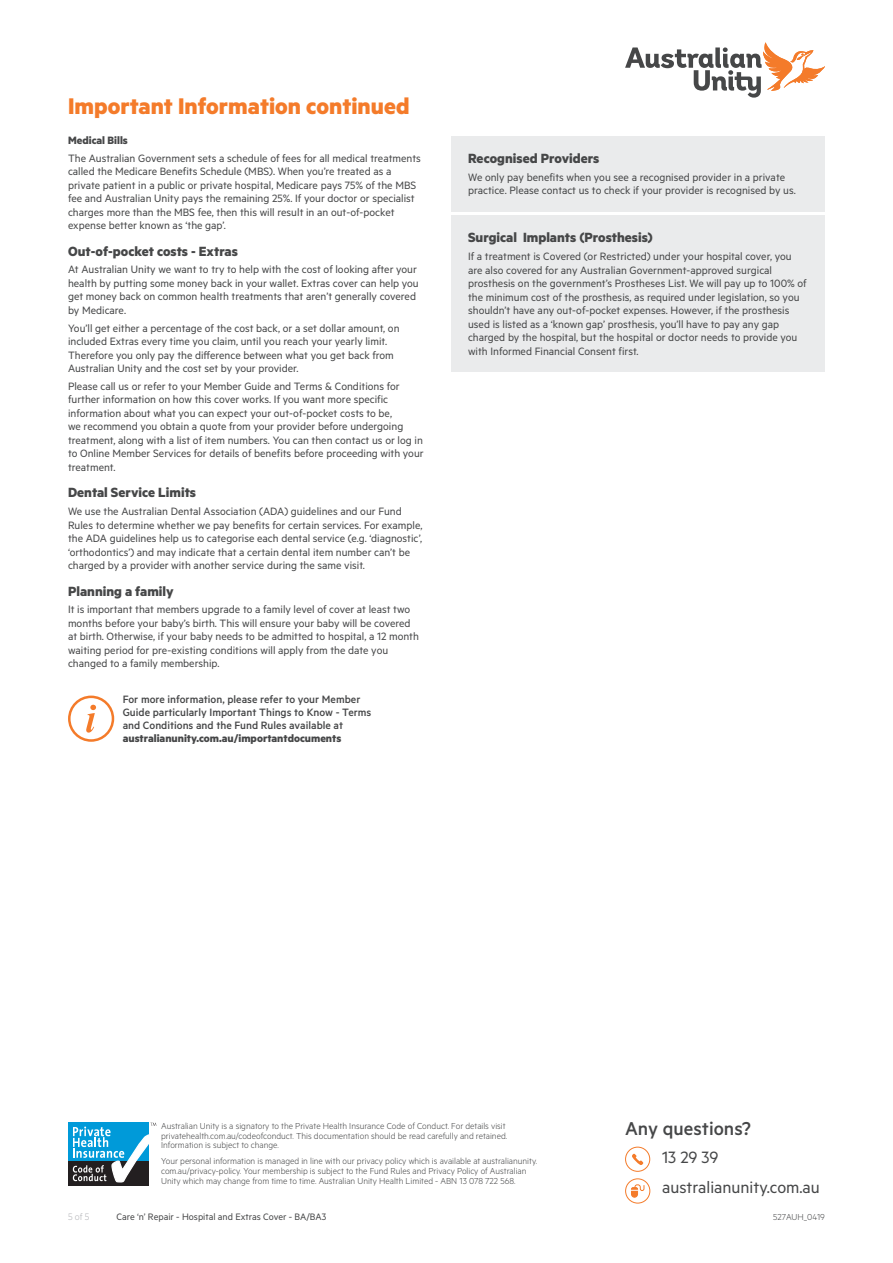
<style>
.page{position:relative;width:893px;height:1263px;background:#fff}
.page>*{position:absolute;margin:0;border:0;box-sizing:border-box;transform-origin:0 0}
.Important_Info_-_Ora{font:700 25.5px "Metric";color:#f47b2a}
.t1{font:500 21px "Metric";color:#464748}
.t2{font:18.45px/30.2px "Metric";color:#464748}
.Important_Info_-_Gre{font:700 15px "Metric";color:#464748}
.Important_Info_-_Bod{font:12px/13.5px "Metric";color:#464748}
.More_Info_Pullout{font:500 12px/12.9px "Metric";color:#464748}
.Important_Info_-_Gre-2{font:700 12px "Metric";color:#464748}
.t3{font:10.5px "Metric";color:#464748}
.t4{font:300 10.5px "Metric";color:#b2b3b7}
.t5{font:300 9.75px/9.8px "Metric";color:#464748}
.s1{font-weight:700}
</style>
<div class="page">
<div style="left:625px;top:1146px;width:25px;height:26px;border:1px solid #f47b2a;border-radius:50%"></div>
<div style="left:625px;top:1178px;width:25px;height:25px;border:1px solid #f47b2a;border-radius:50%"></div>
<svg style="left:631px;top:1184px;width:14px;height:14px"></svg>
<svg style="left:632px;top:1154px;width:11px;height:11px"></svg>
<svg style="left:625px;top:42px;width:200px;height:56px"></svg>
<div style="left:68px;top:1122px;width:80px;height:63px;background:#009ad9"></div>
<div style="left:68px;top:1161px;width:80px;height:24px;background:#231f20"></div>
<svg style="left:73px;top:1123px;width:84px;height:60px"></svg>
<svg style="left:68px;top:695px;width:46px;height:47px"></svg>
<div style="left:451px;top:216px;width:374px;height:156px;background:#eaebec"></div>
<div style="left:451px;top:136px;width:374px;height:75px;background:#eaebec"></div>
<p class="Important_Info_-_Ora" style="left:68px;top:91px;width:343px">Important Information continued</p>
<p class="Important_Info_-_Gre-2" style="left:68px;top:133px;width:61px">Medical Bills</p>
<p class="Important_Info_-_Bod" style="left:68px;top:151px;width:354px">The Australian Government sets a schedule of fees for all medical treatments called the Medicare Benefits Schedule (MBS). When you’re treated as a private patient in a public or private hospital, Medicare pays 75% of the MBS fee and Australian Unity pays the remaining 25%. If your doctor or specialist charges more than the MBS fee, then this will result in an out-of-pocket expense better known as ‘the gap’.</p>
<p class="Important_Info_-_Gre" style="left:68px;top:242px;width:171px">Out-of-pocket costs - Extras</p>
<p class="Important_Info_-_Bod" style="left:68px;top:262px;width:352px">At Australian Unity we want to try to help with the cost of looking after your health by putting some money back in your wallet. Extras cover can help you get money back on common health treatments that aren’t generally covered by Medicare.</p>
<p class="Important_Info_-_Bod" style="left:68px;top:321px;width:333px">You’ll get either a percentage of the cost back, or a set dollar amount, on included Extras every time you claim, until you reach your yearly limit.<br>Therefore you only pay the difference between what you get back from Australian Unity and the cost set by your provider.</p>
<p class="Important_Info_-_Bod" style="left:68px;top:379px;width:357px">Please call us or refer to your Member Guide and Terms &amp; Conditions for further information on how this cover works. If you want more specific information about what you can expect your out-of-pocket costs to be,<br>we recommend you obtain a quote from your provider before undergoing treatment, along with a list of item numbers. You can then contact us or log in to Online Member Services for details of benefits before proceeding with your treatment.</p>
<p class="Important_Info_-_Gre" style="left:68px;top:484px;width:130px">Dental Service Limits</p>
<p class="Important_Info_-_Bod" style="left:68px;top:504px;width:356px">We use the Australian Dental Association (ADA) guidelines and our Fund Rules to determine whether we pay benefits for certain services. For example, the ADA guidelines help us to categorise each dental service (e.g. ‘diagnostic’, ‘orthodontics’) and may indicate that a certain dental item number can’t be charged by a provider with another service during the same visit.</p>
<p class="Important_Info_-_Gre" style="left:68px;top:582px;width:107px">Planning a family</p>
<p class="Important_Info_-_Bod" style="left:68px;top:602px;width:352px">It is important that members upgrade to a family level of cover at least two months before your baby’s birth. This will ensure your baby will be covered at birth. Otherwise, if your baby needs to be admitted to hospital, a 12 month waiting period for pre-existing conditions will apply from the date you changed to a family membership.</p>
<p class="More_Info_Pullout" style="left:123px;top:693px;width:250px">For more information, please refer to your Member Guide particularly Important Things to Know - Terms and Conditions and the Fund Rules available at <span class="s1">australianunity.com.au/importantdocuments</span></p>
<p class="Important_Info_-_Gre" style="left:468px;top:149px;width:133px">Recognised Providers</p>
<p class="Important_Info_-_Bod" style="left:468px;top:170px;width:329px">We only pay benefits when you see a recognised provider in a private practice. Please contact us to check if your provider is recognised by us.</p>
<p class="Important_Info_-_Gre" style="left:468px;top:228px;width:186px">Surgical Implants (Prosthesis)</p>
<p class="Important_Info_-_Bod" style="left:468px;top:249px;width:340px">If a treatment is Covered (or Restricted) under your hospital cover, you are also covered for any Australian Government-approved surgical prosthesis on the government’s Prostheses List. We will pay up to 100% of the minimum cost of the prosthesis, as required under legislation, so you shouldn’t have any out-of-pocket expenses. However, if the prosthesis used is listed as a ‘known gap’ prosthesis, you’ll have to pay any gap charged by the hospital, but the hospital or doctor needs to provide you with Informed Financial Consent first.</p>
<p class="t5" style="left:161px;top:1120px;width:348px">Australian Unity is a signatory to the Private Health Insurance Code of Conduct. For details visit privatehealth.com.au/codeofconduct. This documentation should be read carefully and retained.<br>Information is subject to change.</p>
<p class="t5" style="left:161px;top:1156px;width:378px">Your personal information is managed in line with our privacy policy which is available at australianunity. com.au/privacy-policy. Your membership is subject to the Fund Rules and Privacy Policy of Australian<br>Unity which may change from time to time. Australian Unity Health Limited - ABN 13 078 722 568.</p>
<h2 class="t1" style="left:625px;top:1116px;width:127px">Any questions?</h2>
<h3 class="t2" style="left:662px;top:1142px;width:159px">13 29 39 australianunity.com.au</h3>
<p class="t4" style="left:68px;top:1211px;width:23px">5 of 5</p>
<p class="t3" style="left:117px;top:1211px;width:211px">Care ‘n’ Repair - Hospital and Extras Cover - BA/BA3</p>
<p class="t5" style="left:773px;top:1211px;width:53px">527AUH_0419</p>
</div>
